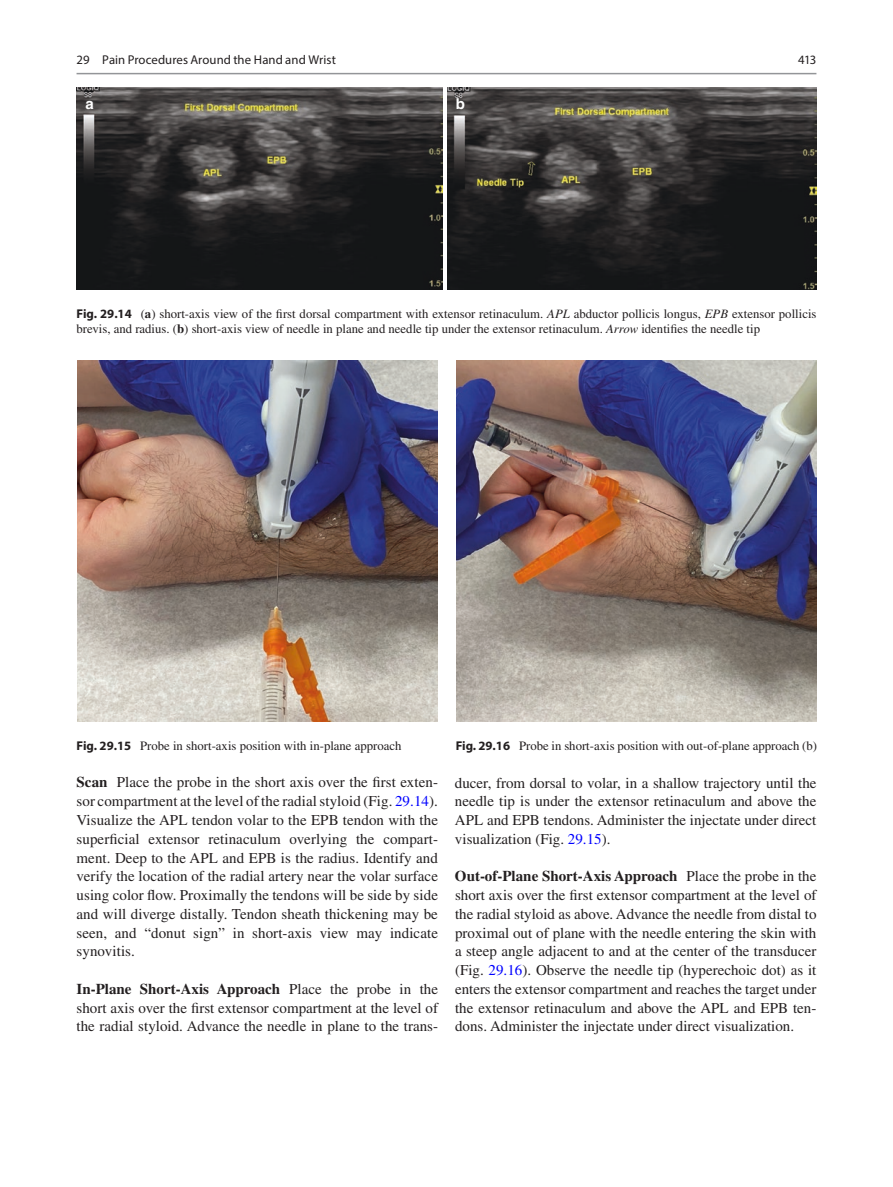
<style>
.page{position:relative;width:893px;height:1187px;background:#fff}
.page>*{position:absolute;margin:0;border:0;box-sizing:border-box;transform-origin:0 0}
.t1{font:15px/18.8px "Times LT Std";color:#231f20;text-align:justify}
.t2{font:15px "Helvetica Bold 3";color:#fff}
.t3{font:12.75px/15px "Times LT Std";color:#231f20}
.t4{font:12.75px "Myriad Pro Regular 3";letter-spacing:.005em;color:#231f20}
.t5{font:12.75px "Myriad Pro";color:#231f20}
.s1{font-family:"Myriad Pro";font-weight:700}
.s2{font-weight:700}
.s3{font-style:italic}
.s4{color:#00f}
</style>
<div class="page">
<img style="left:77px;top:88px;width:366px;height:202px">
<img style="left:447px;top:88px;width:369px;height:202px">
<img style="left:77px;top:361px;width:360px;height:360px">
<img style="left:456px;top:361px;width:361px;height:360px">
<hr style="left:77px;top:73px;width:739px;height:1px;background:#939598">
<p class="t4" style="left:77px;top:52px;width:261px">29 Pain Procedures Around the Hand and Wrist</p>
<p class="t2" style="left:85px;top:94px;width:10px">a</p>
<p class="t2" style="left:456px;top:94px;width:11px">b</p>
<p class="t5" style="left:798px;top:52px;width:20px">413</p>
<p class="t3" style="left:77px;top:306px;width:741px"><span class="s1">Fig. 29.14</span> (<span class="s2">a</span>) short-axis view of the first dorsal compartment with extensor retinaculum. <span class="s3">APL</span> abductor pollicis longus, <span class="s3">EPB</span> extensor pollicis brevis, and radius. (<span class="s2">b</span>) short-axis view of needle in plane and needle tip under the extensor retinaculum. <span class="s3">Arrow</span> identifies the needle tip</p>
<p class="t3" style="left:77px;top:738px;width:326px"><span class="s1">Fig. 29.15</span> Probe in short-axis position with in-plane approach</p>
<p class="t3" style="left:456px;top:738px;width:363px"><span class="s1">Fig. 29.16</span> Probe in short-axis position with out-of-plane approach (b)</p>
<p class="t1" style="left:77px;top:773px;width:363px"><span class="s2">Scan</span> Place the probe in the short axis over the first exten&shy;sor compartment at the level of the radial styloid (Fig. <span class="s4">29.14</span>).<br>Visualize the APL tendon volar to the EPB tendon with the superficial extensor retinaculum overlying the compart&shy;ment. Deep to the APL and EPB is the radius. Identify and verify the location of the radial artery near the volar surface using color flow. Proximally the tendons will be side by side and will diverge distally. Tendon sheath thickening may be seen, and “donut sign” in short-axis view may indicate synovitis.</p>
<p class="t1" style="left:77px;top:979px;width:363px"><span class="s2">In-Plane Short-Axis Approach</span> Place the probe in the short axis over the first extensor compartment at the level of the radial styloid. Advance the needle in plane to the trans-</p>
<p class="t1" style="left:455px;top:773px;width:363px">ducer, from dorsal to volar, in a shallow trajectory until the needle tip is under the extensor retinaculum and above the APL and EPB tendons. Administer the injectate under direct visualization (Fig. <span class="s4">29.15</span>).</p>
<p class="t1" style="left:455px;top:866px;width:363px"><span class="s2">Out-of-Plane Short-Axis Approach</span> Place the probe in the short axis over the first extensor compartment at the level of the radial styloid as above. Advance the needle from distal to proximal out of plane with the needle entering the skin with a steep angle adjacent to and at the center of the transducer (Fig. <span class="s4">29.16</span>). Observe the needle tip (hyperechoic dot) as it enters the extensor compartment and reaches the target under the extensor retinaculum and above the APL and EPB ten&shy;dons. Administer the injectate under direct visualization.</p>
</div>
